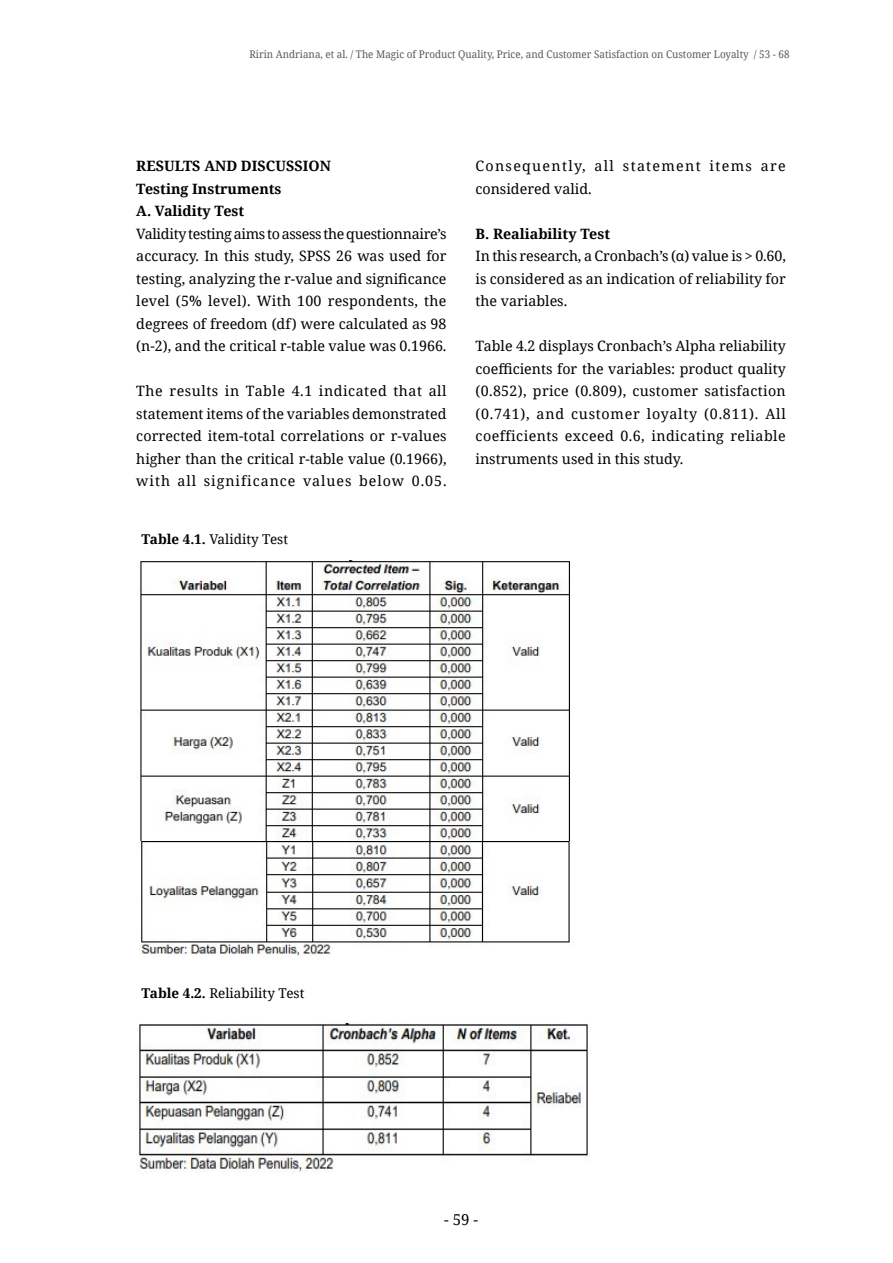
<style>
.page{position:relative;width:893px;height:1263px;background:#fff}
.page>*{position:absolute;margin:0;border:0;box-sizing:border-box;transform-origin:0 0}
.t1{font:15px "Noto Serif";color:#000}
.t2{font:14.25px/22.5px "Noto Serif";color:#000;text-align:justify}
.t3{font:700 14.25px/22.5px "Noto Serif";color:#000}
.t4{font:14.25px/22.5px "Noto Serif";letter-spacing:.09em;color:#000}
.t5{font:13.5px "Noto Serif";color:#000}
.t6{font:10.5px "Noto Serif";color:#58595b;scale:.94 1}
.s1{font-weight:700}
</style>
<div class="page">
<img style="left:137px;top:560px;width:432px;height:281px">
<img style="left:139px;top:841px;width:431px;height:115px">
<img style="left:136px;top:1023px;width:452px;height:150px">
<p class="t6" style="left:249px;top:47px;width:576px">Ririn Andriana, et al. / The Magic of Product Quality, Price, and Customer Satisfaction on Customer Loyalty / 53 - 68</p>
<p class="t3" style="left:136px;top:154px;width:196px">RESULTS AND DISCUSSION<br>Testing Instruments<br>A. Validity Test</p>
<p class="t2" style="left:136px;top:222px;width:312px">Validity testing aims to assess the questionnaire’s accuracy. In this study, SPSS 26 was used for testing, analyzing the r-value and significance level (5% level). With 100 respondents, the degrees of freedom (df) were calculated as 98 (n-2), and the critical r-table value was 0.1966.</p>
<p class="t2" style="left:136px;top:379px;width:312px">The results in Table 4.1 indicated that all statement items of the variables demonstrated corrected item-total correlations or r-values higher than the critical r-table value (0.1966), with all significance values below 0.05.</p>
<p class="t5" style="left:142px;top:529px;width:148px"><span class="s1">Table 4.1.</span> Validity Test</p>
<p class="t4" style="left:476px;top:154px;width:312px">Consequently, all statement items are considered valid.</p>
<p class="t3" style="left:476px;top:222px;width:136px">B. Realiability Test</p>
<p class="t2" style="left:476px;top:244px;width:312px">In this research, a Cronbach’s (α) value is &gt; 0.60, is considered as an indication of reliability for the variables.</p>
<p class="t2" style="left:476px;top:334px;width:312px">Table 4.2 displays Cronbach’s Alpha reliability coefficients for the variables: product quality (0.852), price (0.809), customer satisfaction (0.741), and customer loyalty (0.811). All coefficients exceed 0.6, indicating reliable instruments used in this study.</p>
<p class="t5" style="left:142px;top:984px;width:164px"><span class="s1">Table 4.2.</span> Reliability Test</p>
<p class="t1" style="left:444px;top:1209px;width:35px">- 59 -</p>
</div>
